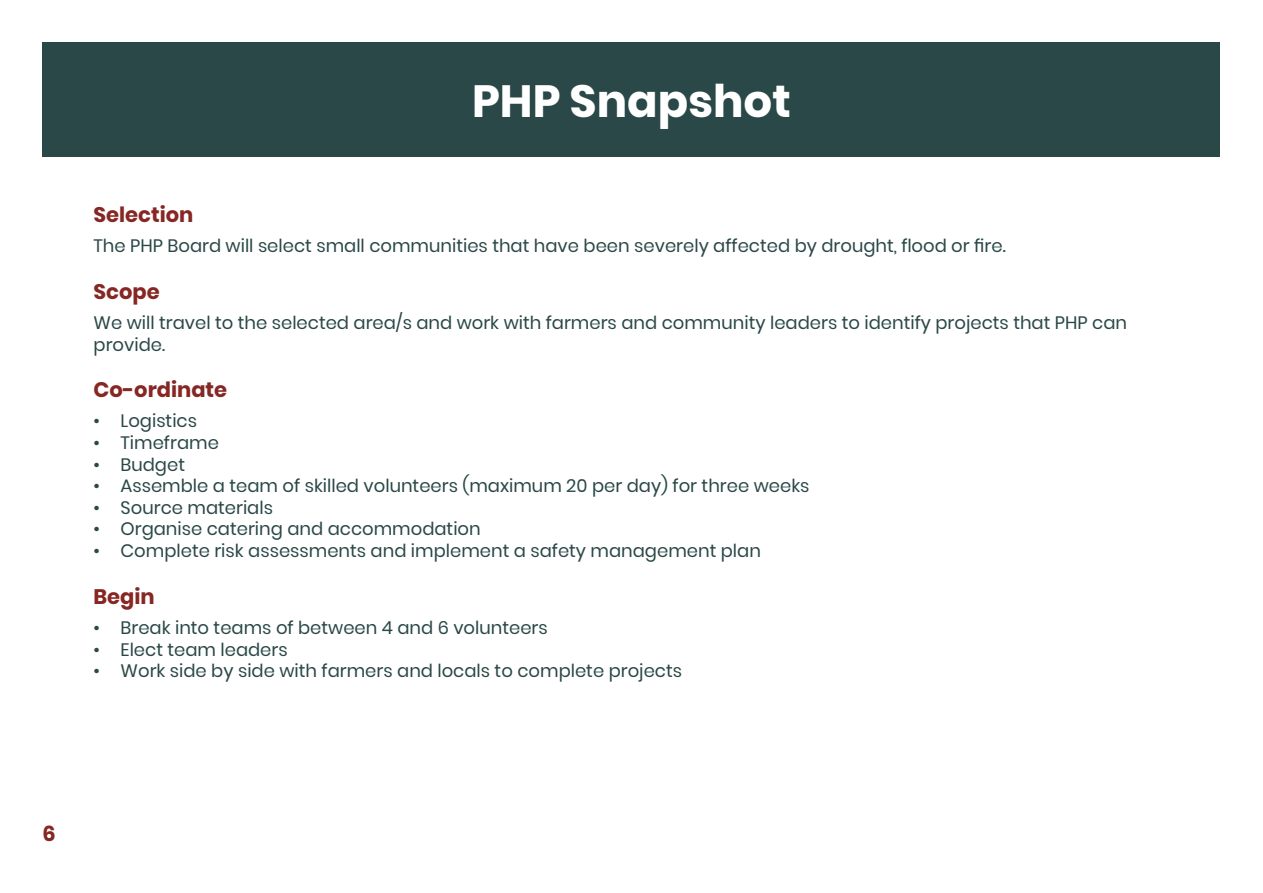
<style>
.page{position:relative;width:1263px;height:893px;background:#fff}
.page>*{position:absolute;margin:0;border:0;box-sizing:border-box;transform-origin:0 0}
.t1{font:700 45px "Poppins";color:#fff}
.t2{font:700 21px "Poppins";color:#862724}
.t3{font:18px/21.6px "Poppins";color:#2a4847}
</style>
<div class="page">
<div style="left:43px;top:43px;width:1177px;height:114px;background:#2a4847"></div>
<h1 class="t1" style="left:472px;top:75px;width:320px">PHP Snapshot</h1>
<p class="t2" style="left:94px;top:202px;width:101px">Selection</p>
<p class="t3" style="left:94px;top:235px;width:914px">The PHP Board will select small communities that have been severely affected by drought, flood or fire.</p>
<p class="t2" style="left:94px;top:279px;width:68px">Scope</p>
<p class="t3" style="left:94px;top:312px;width:1035px">We will travel to the selected area/s and work with farmers and community leaders to identify projects that PHP can provide.</p>
<p class="t2" style="left:94px;top:378px;width:135px">Co-ordinate</p>
<p class="t3" style="left:94px;top:410px;width:105px">• Logistics</p>
<p class="t3" style="left:94px;top:432px;width:127px">• Timeframe</p>
<p class="t3" style="left:94px;top:454px;width:93px">• Budget</p>
<p class="t3" style="left:94px;top:475px;width:717px">• Assemble a team of skilled volunteers (maximum 20 per day) for three weeks</p>
<p class="t3" style="left:94px;top:497px;width:181px">• Source materials</p>
<p class="t3" style="left:94px;top:518px;width:389px">• Organise catering and accommodation</p>
<p class="t3" style="left:94px;top:540px;width:669px">• Complete risk assessments and implement a safety management plan</p>
<p class="t2" style="left:94px;top:584px;width:63px">Begin</p>
<p class="t3" style="left:94px;top:617px;width:456px">• Break into teams of between 4 and 6 volunteers</p>
<p class="t3" style="left:94px;top:638px;width:196px">• Elect team leaders</p>
<p class="t3" style="left:94px;top:660px;width:590px">• Work side by side with farmers and locals to complete projects</p>
<p class="t2" style="left:43px;top:821px;width:15px">6</p>
</div>
